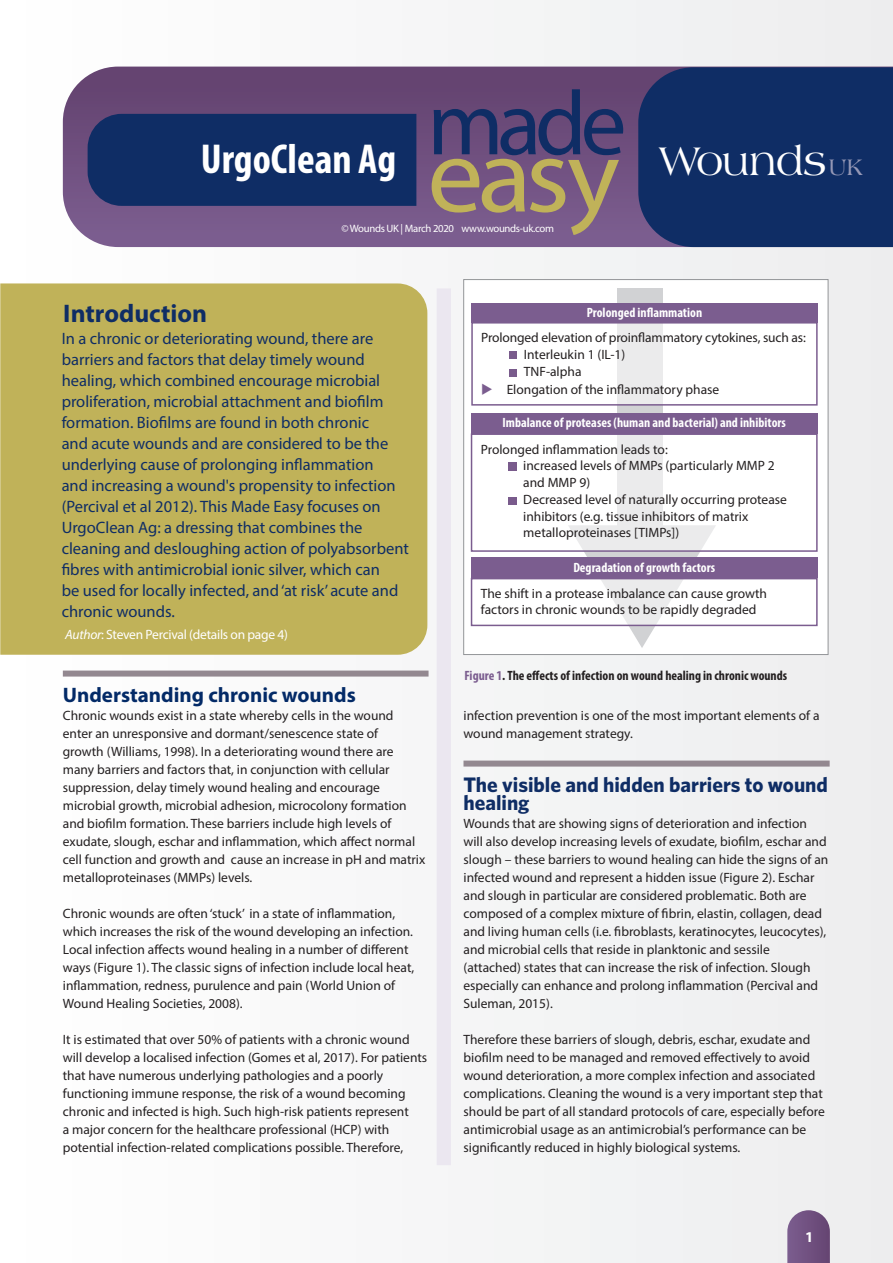
<style>
.page{position:relative;width:893px;height:1263px;background:#f5f5f6}
.page>*{position:absolute;margin:0;border:0;box-sizing:border-box;transform-origin:0 0}
.t1{font:106.5px "Myriad Pro";color:#c0b259;scale:1.05 1}
.t2{font:91.5px "Myriad Pro";color:#0f2d65}
.t3{font:42.3px "Americana BT";letter-spacing:-.02em;color:#fff}
.WME_TABLE_TEXT{font:700 condensed 42px "Myriad Pro";color:#fff}
.WME_BODY{font:700 25.5px "Myriad Pro";color:#0f2d65}
.WME_A_HEAD{font:700 21px/18px "Whitney";color:#0f2d65}
.WME_A_HEAD-2{font:700 21px "Myriad Pro";color:#032a67}
.intro_text{font:16.5px/21px "Myriad Pro";color:#0f2d65}
.sub_cross_head{font:700 15px "Myriad Pro";color:#fff}
.WME_BODY-2{font:13.5px/18px "Myriad Pro";color:#231f20}
.WME_A_HEAD-3{font:13.5px/18px "Myriad Pro";color:#231f20}
.Figure_Text{font:13.5px/16.2px "Myriad Pro";color:#231f20}
.Figure_Text-2{font:700 condensed 13.5px "Myriad Pro";color:#fff}
.Figure_Text-3{font:700 condensed 13.5px "Myriad Pro";color:#231f20}
.author_details_text{font:13.5px "Myriad Pro";letter-spacing:-.02em;color:#fff}
.t4{font:10.65px "Myriad Pro";letter-spacing:-.03em;color:#fff}
.s1{font-size:23.85px;color:#9598b6}
.s2{font-style:italic}
.s3{color:#fff}
.s4{color:#7b5d8f}
</style>
<div class="page">
<div style="left:463px;top:279px;width:365px;height:376px;background:#fff;border:1px solid #939598"></div>
<div style="left:617px;top:288px;width:45px;height:317px;background:#d1d2d4"></div>
<svg style="left:568px;top:552px;width:148px;height:96px"></svg>
<svg style="left:63px;top:67px;width:575px;height:180px;background:#715281"></svg>
<div style="left:0;top:283px;width:427px;height:372px;background:#c0b259"></div>
<div style="left:437px;top:288px;width:14px;height:877px;background:#ebe7f0"></div>
<div style="left:638px;top:67px;width:255px;height:180px;background:#0f2d65"></div>
<div style="left:88px;top:114px;width:328px;height:92px;background:#0f2d65"></div>
<div style="left:472px;top:323px;width:345px;height:82px;background:#fff"></div>
<div style="left:471px;top:322px;width:347px;height:84px;border:2px solid #7b5d8f"></div>
<div style="left:471px;top:303px;width:347px;height:19px;background:#7b5d8f"></div>
<svg style="left:568px;top:436px;width:148px;height:113px"></svg>
<div style="left:471px;top:433px;width:347px;height:119px;border:2px solid #7b5d8f"></div>
<div style="left:471px;top:413px;width:347px;height:20px;background:#7b5d8f"></div>
<svg style="left:568px;top:581px;width:148px;height:42px"></svg>
<div style="left:471px;top:578px;width:347px;height:48px;border:2px solid #7b5d8f"></div>
<div style="left:471px;top:557px;width:347px;height:21px;background:#7b5d8f"></div>
<div style="left:63px;top:670px;width:366px;height:6px;background:#938890"></div>
<div style="left:463px;top:760px;width:367px;height:6px;background:#938890"></div>
<svg style="left:787px;top:1210px;width:43px;height:53px;background:#7d608b"></svg>
<p class="t2" style="left:427px;top:67px;width:201px">made</p>
<p class="WME_TABLE_TEXT" style="left:201px;top:133px;width:197px">UrgoClean Ag</p>
<p class="t1" style="left:427px;top:110px;width:185px">easy</p>
<p class="t4" style="left:341px;top:222px;width:214px">© Wounds UK | March 2020 www.wounds-uk.com</p>
<p class="t3" style="left:659px;top:136px;width:206px">Wounds<span class="s1">uk</span></p>
<p class="WME_BODY" style="left:63px;top:297px;width:145px">Introduction</p>
<p class="intro_text" style="left:62px;top:328px;width:349px">In a chronic or deteriorating wound, there are barriers and factors that delay timely wound healing, which combined encourage microbial proliferation, microbial attachment and biofilm formation. Biofilms are found in both chronic<br>and acute wounds and are considered to be the underlying cause of prolonging inflammation<br>and increasing a wound's propensity to infection (Percival et al 2012). This Made Easy focuses on UrgoClean Ag: a dressing that combines the cleaning and desloughing action of polyabsorbent fibres with antimicrobial ionic silver, which can<br>be used for locally infected, and ‘at risk’ acute and chronic wounds.</p>
<p class="author_details_text" style="left:65px;top:626px;width:224px"><span class="s2">Author</span>: Steven Percival (details on page 4)</p>
<p class="WME_A_HEAD-2" style="left:63px;top:681px;width:294px">Understanding chronic wounds</p>
<p class="WME_A_HEAD-3" style="left:63px;top:706px;width:364px">Chronic wounds exist in a state whereby cells in the wound enter an unresponsive and dormant/senescence state of<br>growth (Williams, 1998). In a deteriorating wound there are many barriers and factors that, in conjunction with cellular suppression, delay timely wound healing and encourage microbial growth, microbial adhesion, microcolony formation and biofilm formation. These barriers include high levels of exudate, slough, eschar and inflammation, which affect normal cell function and growth and cause an increase in pH and matrix metalloproteinases (MMPs) levels.</p>
<p class="WME_BODY-2" style="left:63px;top:904px;width:353px">Chronic wounds are often ‘stuck’ in a state of inflammation, which increases the risk of the wound developing an infection.<br>Local infection affects wound healing in a number of different ways (Figure 1). The classic signs of infection include local heat, inflammation, redness, purulence and pain (World Union of Wound Healing Societies, 2008).</p>
<p class="WME_BODY-2" style="left:63px;top:1030px;width:366px">It is estimated that over 50% of patients with a chronic wound will develop a localised infection (Gomes et al, 2017). For patients that have numerous underlying pathologies and a poorly functioning immune response, the risk of a wound becoming chronic and infected is high. Such high-risk patients represent<br>a major concern for the healthcare professional (HCP) with potential infection-related complications possible. Therefore,</p>
<p class="Figure_Text-2" style="left:587px;top:304px;width:117px">Prolonged inflammation</p>
<p class="Figure_Text" style="left:481px;top:329px;width:326px">Prolonged elevation of proinflammatory cytokines, such as:</p>
<p class="WME_BODY-2" style="left:509px;top:345px;width:118px"><span class="s3">■</span> Interleukin 1 (IL-1)</p>
<p class="WME_BODY-2" style="left:509px;top:363px;width:74px"><span class="s3">■</span> TNF-alpha</p>
<p class="Figure_Text" style="left:481px;top:381px;width:240px"><span class="s4">◆</span> Elongation of the inflammatory phase</p>
<p class="Figure_Text-2" style="left:503px;top:414px;width:285px">Imbalance of proteases (human and bacterial) and inhibitors</p>
<p class="Figure_Text" style="left:481px;top:441px;width:188px">Prolonged inflammation leads to:</p>
<p class="WME_BODY-2" style="left:523px;top:457px;width:253px;line-height:16.5px;text-indent:-15px"><span class="s3">■</span> increased levels of MMPs (particularly MMP 2 and MMP 9)</p>
<p class="WME_BODY-2" style="left:523px;top:491px;width:265px;line-height:16.5px;text-indent:-15px"><span class="s3">■</span> Decreased level of naturally occurring protease inhibitors (e.g. tissue inhibitors of matrix metalloproteinases [TIMPs])</p>
<p class="Figure_Text-2" style="left:573px;top:559px;width:143px">Degradation of growth factors</p>
<p class="Figure_Text" style="left:481px;top:585px;width:288px">The shift in a protease imbalance can cause growth factors in chronic wounds to be rapidly degraded</p>
<p class="Figure_Text-3" style="left:464px;top:667px;width:324px"><span class="s4">Figure 1</span>. The effects of infection on wound healing in chronic wounds</p>
<p class="WME_BODY-2" style="left:463px;top:706px;width:358px">infection prevention is one of the most important elements of a wound management strategy.</p>
<p class="WME_A_HEAD" style="left:463px;top:775px;width:366px">The visible and hidden barriers to wound healing</p>
<p class="WME_BODY-2" style="left:463px;top:814px;width:366px">Wounds that are showing signs of deterioration and infection will also develop increasing levels of exudate, biofilm, eschar and slough – these barriers to wound healing can hide the signs of an infected wound and represent a hidden issue (Figure 2). Eschar and slough in particular are considered problematic. Both are composed of a complex mixture of fibrin, elastin, collagen, dead and living human cells (i.e. fibroblasts, keratinocytes, leucocytes), and microbial cells that reside in planktonic and sessile (attached) states that can increase the risk of infection. Slough especially can enhance and prolong inflammation (Percival and Suleman, 2015).</p>
<p class="WME_BODY-2" style="left:463px;top:1030px;width:363px">Therefore these barriers of slough, debris, eschar, exudate and biofilm need to be managed and removed effectively to avoid wound deterioration, a more complex infection and associated complications. Cleaning the wound is a very important step that should be part of all standard protocols of care, especially before antimicrobial usage as an antimicrobial’s performance can be significantly reduced in highly biological systems.</p>
<p class="sub_cross_head" style="left:805px;top:1227px;width:10px">1</p>
</div>
